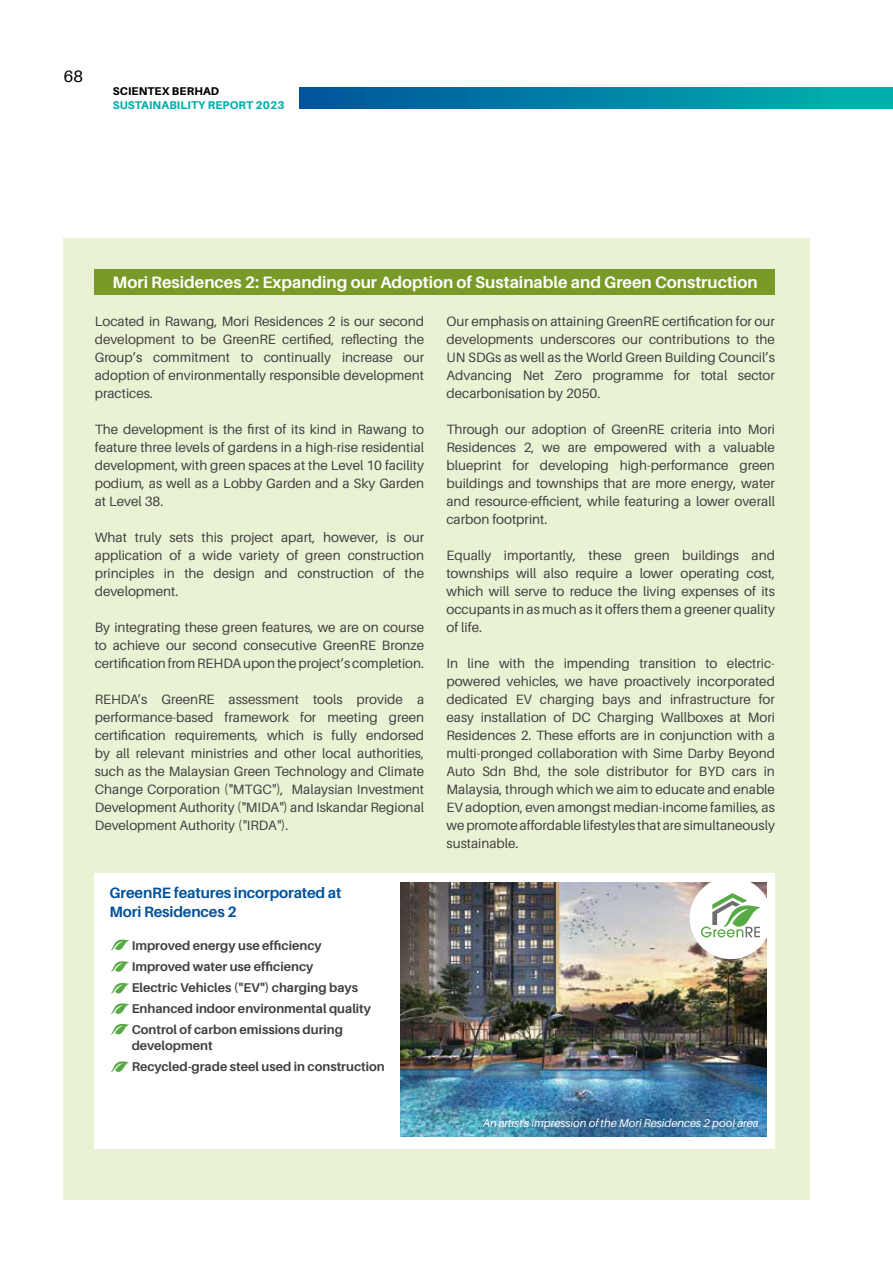
<style>
.page{position:relative;width:893px;height:1263px;background:#fff}
.page>*{position:absolute;margin:0;border:0;box-sizing:border-box;transform-origin:0 0}
.t1{font:700 16.5px "Aileron";color:#fff}
.t2{font:16.5px "Aileron";color:#000}
.t3{font:700 15px/18.8px "Aileron";letter-spacing:-.01em;color:#00529b}
.t4{font:13.5px/18px "Aileron";color:#404042;text-align:justify}
.t5{font:700 12.75px/21px "Aileron";color:#404042}
.t6{font:italic 11.25px "Aileron";color:#fff}
.t7{font:800 11.25px "Aileron";letter-spacing:.01em;color:#00afac}
.t8{font:800 11.25px "Aileron";letter-spacing:.01em;color:#000}
</style>
<div class="page">
<div style="left:63px;top:238px;width:746px;height:961px;background:#eaf2d4"></div>
<div style="left:95px;top:269px;width:680px;height:26px;background:#799a28"></div>
<div style="left:95px;top:873px;width:680px;height:276px;background:#fff"></div>
<img style="left:401px;top:883px;width:365px;height:254px">
<div style="left:690px;top:877px;width:82px;height:82px;background:#fff;border-radius:50%"></div>
<svg style="left:701px;top:893px;width:59px;height:44px"></svg>
<svg style="left:111px;top:939px;width:18px;height:11px"></svg>
<svg style="left:111px;top:961px;width:18px;height:11px"></svg>
<svg style="left:111px;top:983px;width:18px;height:11px"></svg>
<svg style="left:111px;top:1003px;width:18px;height:11px"></svg>
<svg style="left:111px;top:1023px;width:18px;height:11px"></svg>
<svg style="left:111px;top:1061px;width:18px;height:11px"></svg>
<div style="left:300px;top:87px;width:593px;height:22px;background:linear-gradient(to right,#00539c,#00b5af)"></div>
<p class="t2" style="left:64px;top:67px;width:21px">68</p>
<p class="t8" style="left:113px;top:85px;width:108px">SCIENTEX BERHAD</p>
<p class="t7" style="left:113px;top:98px;width:174px">SUSTAINABILITY REPORT 2023</p>
<p class="t1" style="left:113px;top:273px;width:646px">Mori Residences 2: Expanding our Adoption of Sustainable and Green Construction</p>
<p class="t4" style="left:95px;top:312px;width:331px">Located in Rawang, Mori Residences 2 is our second development to be GreenRE certified, reflecting the Group’s commitment to continually increase our adoption of environmentally responsible development practices.</p>
<p class="t4" style="left:95px;top:420px;width:331px">The development is the first of its kind in Rawang to feature three levels of gardens in a high-rise residential development, with green spaces at the Level 10 facility podium, as well as a Lobby Garden and a Sky Garden at Level 38.</p>
<p class="t4" style="left:95px;top:528px;width:331px">What truly sets this project apart, however, is our application of a wide variety of green construction principles in the design and construction of the development.</p>
<p class="t4" style="left:95px;top:618px;width:331px">By integrating these green features, we are on course to achieve our second consecutive GreenRE Bronze certification from REHDA upon the project’s completion.</p>
<p class="t4" style="left:95px;top:690px;width:331px">REHDA’s GreenRE assessment tools provide a performance-based framework for meeting green certification requirements, which is fully endorsed by all relevant ministries and other local authorities, such as the Malaysian Green Technology and Climate Change Corporation ("MTGC"), Malaysian Investment Development Authority ("MIDA") and Iskandar Regional Development Authority ("IRDA").</p>
<p class="t3" style="left:110px;top:883px;width:233px">GreenRE features incorporated at<br>Mori Residences 2</p>
<p class="t5" style="left:132px;top:935px;width:241px">Improved energy use efficiency Improved water use efficiency<br>Electric Vehicles ("EV") charging bays Enhanced indoor environmental quality Control of carbon emissions during</p>
<p class="t5" style="left:132px;top:1035px;width:255px">development<br>Recycled-grade steel used in construction</p>
<p class="t4" style="left:446px;top:312px;width:330px">Our emphasis on attaining GreenRE certification for our developments underscores our contributions to the UN SDGs as well as the World Green Building Council’s Advancing Net Zero programme for total sector decarbonisation by 2050.</p>
<p class="t4" style="left:446px;top:420px;width:330px">Through our adoption of GreenRE criteria into Mori Residences 2, we are empowered with a valuable blueprint for developing high-performance green buildings and townships that are more energy, water and resource-efficient, while featuring a lower overall carbon footprint.</p>
<p class="t4" style="left:446px;top:546px;width:330px">Equally importantly, these green buildings and townships will also require a lower operating cost, which will serve to reduce the living expenses of its occupants in as much as it offers them a greener quality of life.</p>
<p class="t4" style="left:446px;top:654px;width:330px">In line with the impending transition to electric&shy;powered vehicles, we have proactively incorporated dedicated EV charging bays and infrastructure for easy installation of DC Charging Wallboxes at Mori Residences 2. These efforts are in conjunction with a multi-pronged collaboration with Sime Darby Beyond Auto Sdn Bhd, the sole distributor for BYD cars in Malaysia, through which we aim to educate and enable EV adoption, even amongst median-income families, as we promote affordable lifestyles that are simultaneously sustainable.</p>
<p class="t6" style="left:483px;top:1117px;width:277px">An artist's impression of the Mori Residences 2 pool area</p>
</div>
